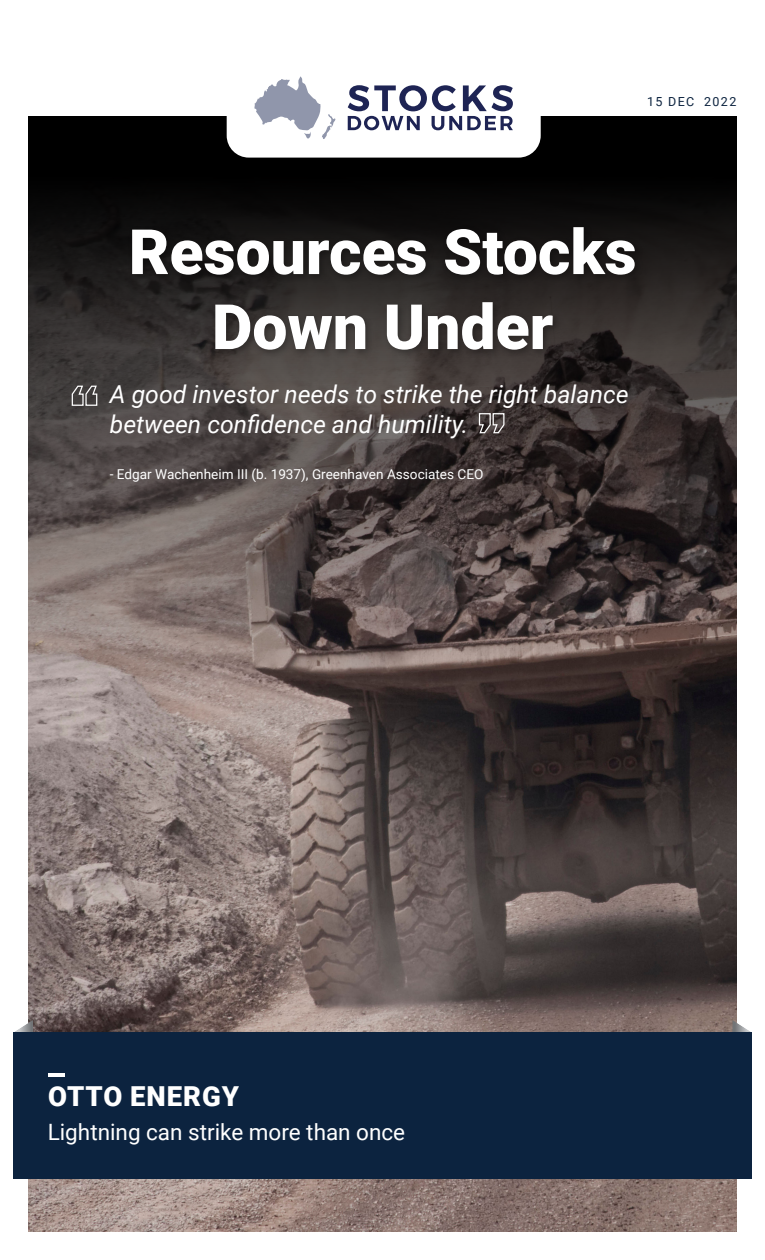
<style>
.page{position:relative;width:765px;height:1260px;background:#fff}
.page>*{position:absolute;margin:0;border:0;box-sizing:border-box;transform-origin:0 0}
.t1{font:900 62.5px/75px "Roboto";color:#fff;text-align:center}
.t2{font:900 27.5px "Roboto";letter-spacing:.035em;color:#fff}
.t3{font:italic 24.75px/29.6px "Roboto";color:#fff}
.t4{font:22.5px "Roboto";color:#fff}
.t5{font:13.62px "Roboto";color:#fff}
.t6{font:12.5px "Roboto";letter-spacing:.115em;color:#0c233f}
</style>
<div class="page">
<img style="left:28px;top:702px;width:709px;height:530px">
<svg style="left:28px;top:116px;width:709px;height:586px;background:#423a38"></svg>
<svg style="left:15px;top:1020px;width:18px;height:12px"></svg>
<svg style="left:732px;top:1020px;width:19px;height:12px"></svg>
<div style="left:227px;top:20px;width:314px;height:138px;background:#fff;border-radius:22px"></div>
<svg style="left:254px;top:76px;width:82px;height:63px"></svg>
<svg style="left:348px;top:85px;width:165px;height:45px"></svg>
<div style="left:13px;top:1032px;width:739px;height:147px;background:#0c233f"></div>
<hr style="left:48px;top:1073px;width:16px;height:4px;background:#fff">
<div style="left:128px;top:223px;width:516px;height:136px;background:#000;opacity:.3"></div>
<svg style="left:71px;top:385px;width:27px;height:21px"></svg>
<svg style="left:478px;top:412px;width:27px;height:22px"></svg>
<p class="t6" style="left:647px;top:96px;width:91px">15 DEC 2022</p>
<h1 class="t1" style="left:129px;top:218px;width:509px">Resources Stocks<br>Down Under</h1>
<p class="t3" style="left:110px;top:382px;width:520px">A good investor needs to strike the right balance between confidence and humility.</p>
<p class="t5" style="left:110px;top:468px;width:375px">- Edgar Wachenheim III (b. 1937), Greenhaven Associates CEO</p>
<p class="t2" style="left:48px;top:1083px;width:192px">OTTO ENERGY</p>
<p class="t4" style="left:48px;top:1122px;width:359px">Lightning can strike more than once</p>
</div>
